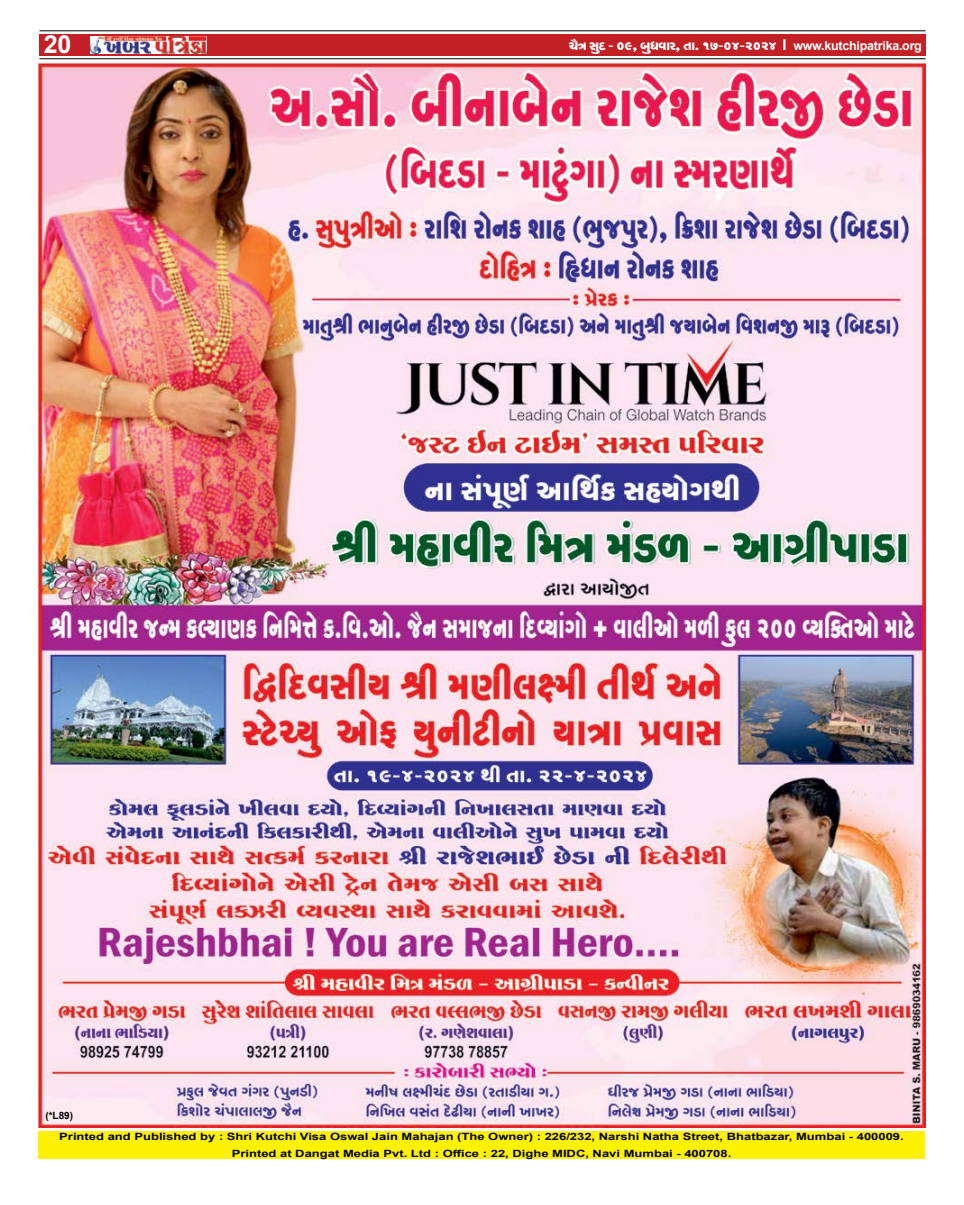
<style>
.page{position:relative;width:964px;height:1205px;background:#fff}
.page>*{position:absolute;margin:0;border:0;box-sizing:border-box;transform-origin:0 0}
.t1{font:700 25px "Arial";color:#fff}
.t2{font:15px "SHREE GUJ7";letter-spacing:-.02em;color:#fff}
.t3{font:700 10px/16.6px "Arial";color:#000;text-align:center;scale:1.3 1}
.t4{font:700 10px "Arial";color:#000}
.s1{font-family:"Arial";font-weight:700}
.s2{font-family:"Arial";font-weight:700;font-size:12.5px}
</style>
<div class="page">
<div style="left:39px;top:34px;width:887px;height:21px;background:#c22025"></div>
<hr style="left:39px;top:58px;width:886px;height:1px;background:#000">
<hr style="left:39px;top:30px;width:886px;height:1px;background:#000">
<img style="left:90px;top:36px;width:116px;height:17px">
<div style="left:39px;top:1131px;width:885px;height:28px;background:#fff200"></div>
<img style="left:39px;top:64px;width:886px;height:1063px">
<h1 class="t1" style="left:44px;top:27px;width:29px">20</h1>
<h2 class="t2" style="left:569px;top:38px;width:355px">Q¥Ó kyv$ - 09, by^hpf, sp. 17-04-2024 <span class="s1">I</span> <span class="s2">www.kutchipatrika.org</span></h2>
<p class="t4" style="left:45px;top:1108px;width:29px">(*L89)</p>
<p class="t3" style="left:59px;top:1128px;width:651px">Printed and Published by : Shri Kutchi Visa Oswal Jain Mahajan (The Owner) : 226/232, Narshi Natha Street, Bhatbazar, Mumbai - 400009.<br>Printed at Dangat Media Pvt. Ltd : Office : 22, Dighe MIDC, Navi Mumbai - 400708.</p>
</div>
